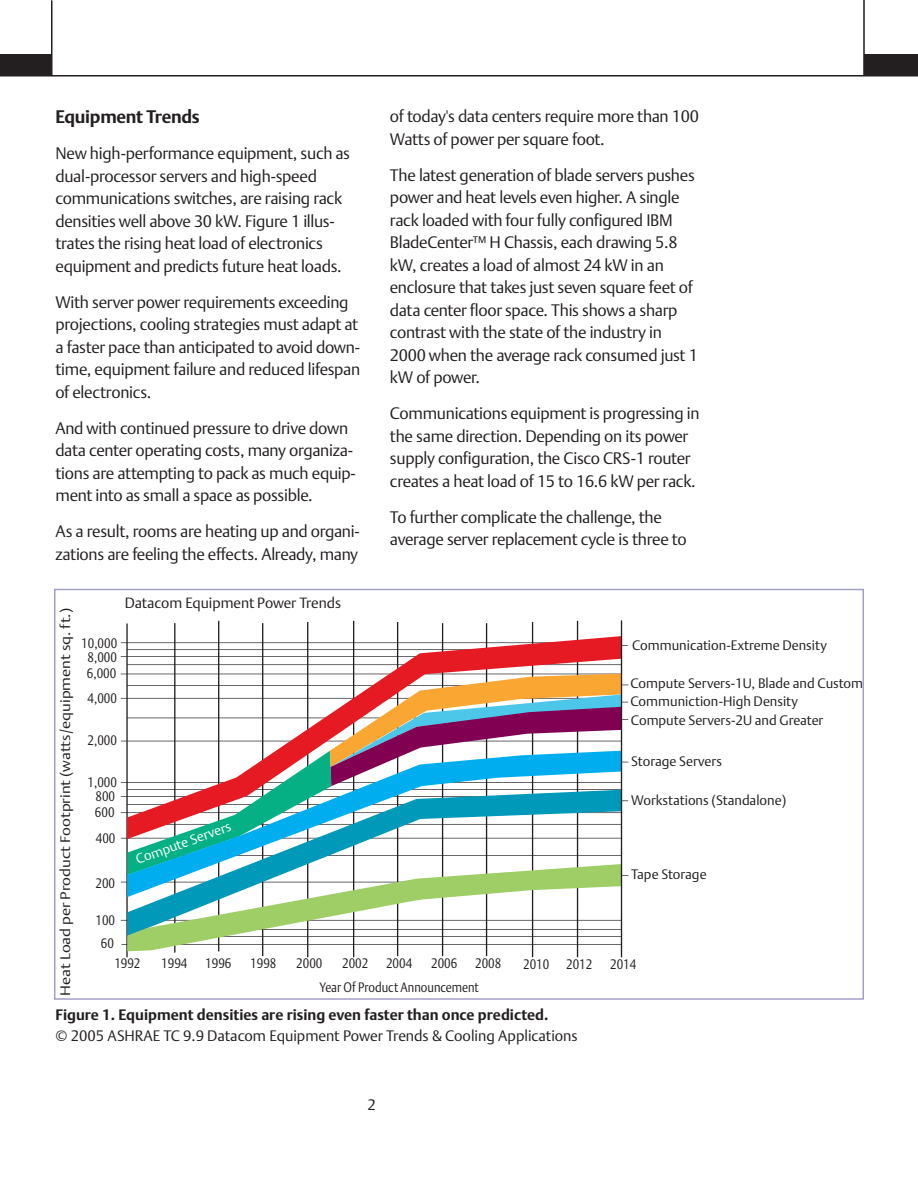
<style>
.page{position:relative;width:918px;height:1188px;background:#fff}
.page>*{position:absolute;margin:0;border:0;box-sizing:border-box;transform-origin:0 0}
.t1{font:700 18px "DTL Argo T";letter-spacing:-.015em;color:#231f20}
.t2{font:16.5px/22.5px "DTL Argo T Light";letter-spacing:-.02em;color:#231f20}
.t3{font:15px "DTL Argo T Light";color:#231f20}
.t4{font:700 15px "DTL Argo T";color:#231f20}
.t5{font:14.7px "DTL Argo T Light";color:#231f20}
.t6{font:13.65px/18.8px "DTL Argo T Light";letter-spacing:-.005em;color:#231f20}
.t7{font:13.65px/25.5px "DTL Argo T Light";letter-spacing:-.005em;color:#231f20;text-align:center;scale:.86 1}
.t8{font:13.65px "DTL Argo T Light";letter-spacing:-.005em;color:#231f20;scale:1.16 1}
.t9{font:13.65px "DTL Argo T Light";color:#fff}
</style>
<div class="page">
<hr style="left:0;top:75px;width:918px;height:2px;background:#231f20">
<div style="left:865px;top:54px;width:53px;height:22px;background:#231f20"></div>
<hr style="left:863px;top:0;width:2px;height:76px;background:#231f20">
<div style="left:0;top:54px;width:51px;height:22px;background:#231f20"></div>
<hr style="left:51px;top:0;width:1px;height:76px;background:#231f20">
<hr style="left:121px;top:642px;width:529px;height:1px;background:#231f20">
<hr style="left:121px;top:656px;width:529px;height:1px;background:#231f20">
<hr style="left:121px;top:674px;width:528px;height:1px;background:#231f20">
<hr style="left:121px;top:698px;width:528px;height:1px;background:#231f20">
<hr style="left:121px;top:741px;width:529px;height:1px;background:#231f20">
<hr style="left:121px;top:782px;width:528px;height:1px;background:#231f20">
<hr style="left:121px;top:796px;width:526px;height:1px;background:#231f20">
<hr style="left:121px;top:812px;width:528px;height:1px;background:#231f20">
<hr style="left:121px;top:838px;width:528px;height:1px;background:#231f20">
<hr style="left:121px;top:882px;width:528px;height:1px;background:#231f20">
<hr style="left:121px;top:920px;width:528px;height:1px;background:#231f20">
<hr style="left:121px;top:944px;width:532px;height:1px;background:#231f20">
<hr style="left:174px;top:623px;width:1px;height:330px;background:#231f20">
<hr style="left:218px;top:621px;width:1px;height:330px;background:#231f20">
<hr style="left:262px;top:623px;width:1px;height:333px;background:#231f20">
<hr style="left:307px;top:622px;width:1px;height:335px;background:#231f20">
<hr style="left:353px;top:621px;width:1px;height:336px;background:#231f20">
<hr style="left:397px;top:622px;width:1px;height:334px;background:#231f20">
<hr style="left:442px;top:623px;width:1px;height:333px;background:#231f20">
<hr style="left:486px;top:623px;width:1px;height:333px;background:#231f20">
<hr style="left:532px;top:622px;width:1px;height:335px;background:#231f20">
<hr style="left:577px;top:621px;width:1px;height:336px;background:#231f20">
<hr style="left:127px;top:623px;width:1px;height:334px;background:#231f20">
<svg style="left:127px;top:636px;width:494px;height:38px"></svg>
<div style="left:622px;top:623px;width:36px;height:340px;background:#fff"></div>
<hr style="left:621px;top:620px;width:1px;height:337px;background:#231f20">
<div style="left:54px;top:589px;width:810px;height:411px;border:2px solid #a3a0c8"></div>
<svg style="left:127px;top:674px;width:501px;height:277px"></svg>
<p class="t1" style="left:56px;top:107px;width:146px">Equipment Trends</p>
<p class="t2" style="left:56px;top:142px;width:296px">New high-performance equipment, such as dual-processor servers and high-speed communications switches, are raising rack densities well above 30 kW. Figure 1 illus&shy;trates the rising heat load of electronics equipment and predicts future heat loads.</p>
<p class="t2" style="left:56px;top:291px;width:306px">With server power requirements exceeding projections, cooling strategies must adapt at a faster pace than anticipated to avoid down&shy;time, equipment failure and reduced lifespan of electronics.</p>
<p class="t2" style="left:56px;top:417px;width:302px">And with continued pressure to drive down data center operating costs, many organiza&shy;tions are attempting to pack as much equip&shy;ment into as small a space as possible.</p>
<p class="t2" style="left:56px;top:520px;width:306px">As a result, rooms are heating up and organi&shy;zations are feeling the effects. Already, many</p>
<p class="t2" style="left:390px;top:105px;width:310px">of today's data centers require more than 100<br>Watts of power per square foot.</p>
<p class="t2" style="left:390px;top:164px;width:309px">The latest generation of blade servers pushes power and heat levels even higher. A single rack loaded with four fully configured IBM BladeCenter™ H Chassis, each drawing 5.8 kW, creates a load of almost 24 kW in an enclosure that takes just seven square feet of data center floor space. This shows a sharp contrast with the state of the industry in 2000 when the average rack consumed just 1 kW of power.</p>
<p class="t2" style="left:390px;top:402px;width:311px">Communications equipment is progressing in the same direction. Depending on its power supply configuration, the Cisco CRS-1 router creates a heat load of 15 to 16.6 kW per rack.</p>
<p class="t2" style="left:390px;top:506px;width:298px">To further complicate the challenge, the average server replacement cycle is three to</p>
<p class="t5" style="left:125px;top:595px;width:218px">Datacom Equipment Power Trends</p>
<p class="t8" style="left:58px;top:629px;width:19px;rotate:-90deg">tf )</p>
<p class="t8" style="left:58px;top:645px;width:9px;rotate:-90deg">q</p>
<p class="t8" style="left:58px;top:660px;width:6px;rotate:-90deg">t</p>
<p class="t8" style="left:58px;top:703px;width:12px;rotate:-90deg">pi</p>
<p class="t8" style="left:58px;top:721px;width:9px;rotate:-90deg">q</p>
<p class="t8" style="left:58px;top:734px;width:6px;rotate:-90deg">/</p>
<p class="t8" style="left:58px;top:752px;width:11px;rotate:-90deg">tt</p>
<p class="t8" style="left:58px;top:786px;width:14px;rotate:-90deg">t(</p>
<p class="t8" style="left:58px;top:818px;width:22px;rotate:-90deg">pt i</p>
<p class="t8" style="left:58px;top:852px;width:15px;rotate:-90deg">tF</p>
<p class="t8" style="left:58px;top:877px;width:9px;rotate:-90deg">d</p>
<p class="t8" style="left:58px;top:900px;width:9px;rotate:-90deg">P</p>
<p class="t8" style="left:58px;top:937px;width:20px;rotate:-90deg">dp</p>
<p class="t8" style="left:58px;top:969px;width:15px;rotate:-90deg">tL</p>
<p class="t8" style="left:58px;top:996px;width:11px;rotate:-90deg">H</p>
<p class="t7" style="left:319px;top:975px;width:187px">Year Of Produ t Announcement</p>
<p class="t7" style="left:81px;top:637px;width:43px;line-height:13.5px">10,000<br>8,000</p>
<p class="t7" style="left:87px;top:660px;width:37px;text-align:left">6,000<br>4,000</p>
<p class="t7" style="left:88px;top:727px;width:36px">2,000</p>
<p class="t7" style="left:88px;top:775px;width:36px;line-height:14.7px">1,000<br>800</p>
<p class="t7" style="left:95px;top:800px;width:26px;text-align:left">600<br>400</p>
<p class="t7" style="left:96px;top:870px;width:24px">200</p>
<p class="t7" style="left:96px;top:908px;width:24px;line-height:23.9px">100<br>60</p>
<p class="t6" style="left:632px;top:636px;width:196px">Communication-Extreme Density</p>
<p class="t6" style="left:630px;top:674px;width:234px">Compute Servers-1U, Blade and Custom<br>Communiction-High Density<br>Compute Servers-2U and Greater</p>
<p class="t6" style="left:631px;top:752px;width:92px">Storage Servers</p>
<p class="t6" style="left:631px;top:791px;width:157px">Workstations (Standalone)</p>
<p class="t9" style="left:134px;top:852px;width:36px;rotate:-19deg">Com p</p>
<p class="t6" style="left:631px;top:865px;width:77px">Tape Storage</p>
<p class="t7" style="left:114px;top:950px;width:32px">1992</p>
<p class="t7" style="left:161px;top:950px;width:32px">1994</p>
<p class="t7" style="left:205px;top:950px;width:32px">1996</p>
<p class="t7" style="left:250px;top:950px;width:32px">1998</p>
<p class="t7" style="left:296px;top:950px;width:32px">2000</p>
<p class="t7" style="left:342px;top:950px;width:32px">2002</p>
<p class="t7" style="left:386px;top:950px;width:32px">2004</p>
<p class="t7" style="left:431px;top:950px;width:24px">200</p>
<p class="t7" style="left:475px;top:950px;width:24px">200</p>
<p class="t7" style="left:523px;top:951px;width:82px">2010 2012</p>
<p class="t7" style="left:610px;top:951px;width:32px">2014</p>
<p class="t4" style="left:56px;top:1006px;width:495px">Figure 1. Equipment densities are rising even faster than once predicted.</p>
<p class="t3" style="left:56px;top:1027px;width:524px">© 2005 ASHRAE TC 9.9 Datacom Equipment Power Trends &amp; Cooling Applications</p>
<p class="t3" style="left:368px;top:1096px;width:10px">2</p>
</div>
